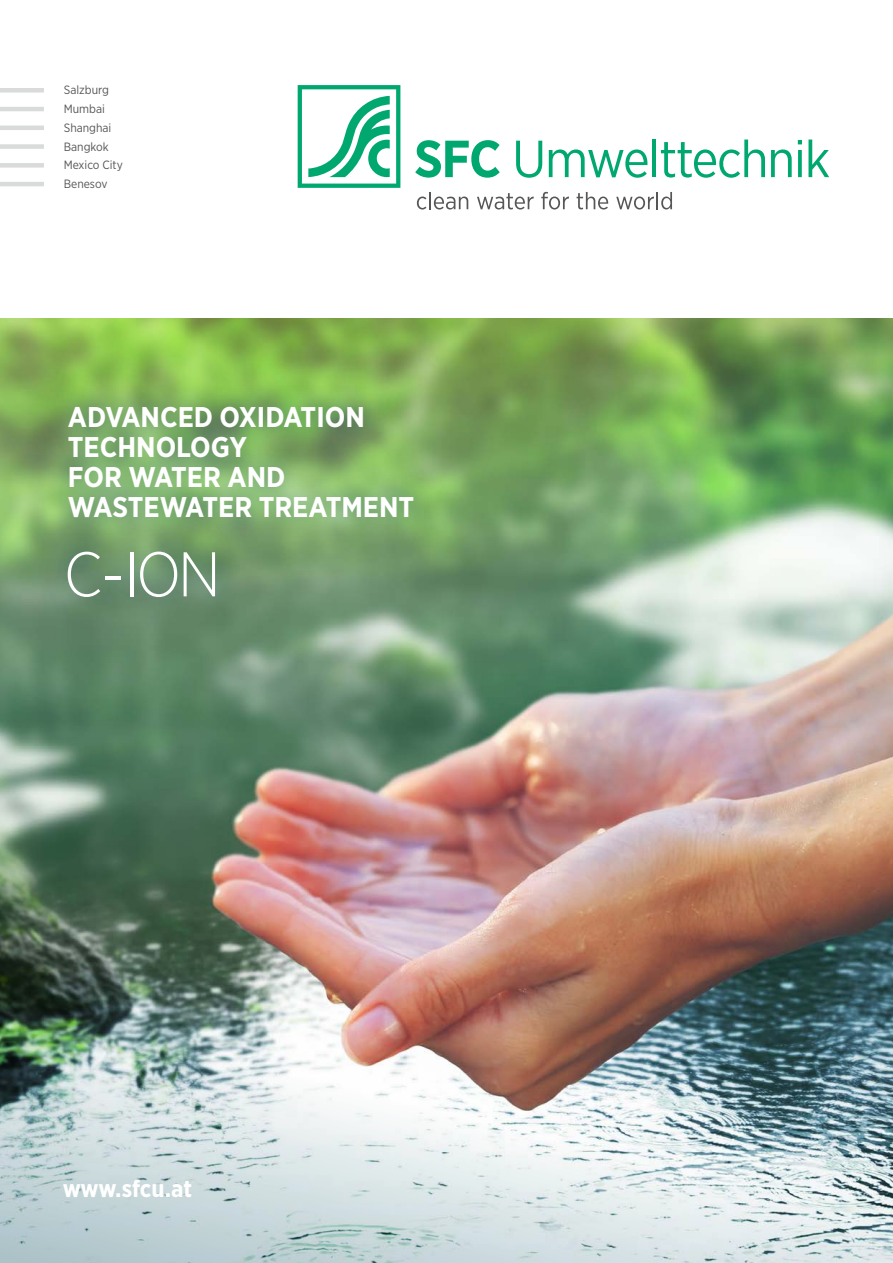
<style>
.page{position:relative;width:893px;height:1263px;background:#fff}
.page>*{position:absolute;margin:0;border:0;box-sizing:border-box;transform-origin:0 0}
.t1{font:300 63px "Gotham Narrow";color:#fff}
.t2{font:700 28.5px/30px "Gotham Narrow";color:#fff}
.t3{font:700 24px "Gotham Narrow";letter-spacing:-.005em;color:#fff}
.t4{font:12px/18.8px "Gotham Narrow";color:#565655}
</style>
<div class="page">
<img style="left:0;top:319px;width:893px;height:697px">
<img style="left:0;top:1016px;width:893px;height:247px">
<div style="left:44px;top:383px;width:391px;height:237px;background:#3f7483;opacity:.75"></div>
<svg style="left:415px;top:140px;width:85px;height:38px"></svg>
<svg style="left:516px;top:141px;width:26px;height:37px"></svg>
<svg style="left:549px;top:149px;width:98px;height:29px"></svg>
<hr style="left:652px;top:140px;width:4px;height:37px;background:#00a86f">
<svg style="left:661px;top:140px;width:104px;height:38px"></svg>
<svg style="left:771px;top:149px;width:21px;height:28px"></svg>
<svg style="left:798px;top:150px;width:4px;height:27px"></svg>
<svg style="left:798px;top:140px;width:4px;height:4px"></svg>
<svg style="left:808px;top:140px;width:21px;height:37px"></svg>
<svg style="left:298px;top:85px;width:102px;height:103px"></svg>
<svg style="left:417px;top:192px;width:51px;height:17px"></svg>
<svg style="left:477px;top:193px;width:57px;height:16px"></svg>
<svg style="left:541px;top:192px;width:28px;height:17px"></svg>
<svg style="left:577px;top:192px;width:31px;height:17px"></svg>
<svg style="left:616px;top:192px;width:56px;height:17px"></svg>
<div style="left:0;top:88px;width:44px;height:5px;background:#d9dada"></div>
<hr style="left:0;top:107px;width:44px;height:4px;background:#d9dada">
<hr style="left:0;top:126px;width:44px;height:4px;background:#d9dada">
<div style="left:0;top:144px;width:44px;height:5px;background:#d9dada"></div>
<div style="left:0;top:163px;width:44px;height:5px;background:#d9dada"></div>
<hr style="left:0;top:182px;width:44px;height:4px;background:#d9dada">
<p class="t4" style="left:64px;top:81px;width:61px">Salzburg<br>Mumbai<br>Shanghai<br>Bangkok<br>Mexico City<br>Benesov</p>
<p class="t2" style="left:68px;top:401px;width:348px">ADVANCED OXIDATION<br>TECHNOLOGY<br>FOR WATER AND<br>WASTEWATER TREATMENT</p>
<h1 class="t1" style="left:64px;top:536px;width:158px">C-ION</h1>
<p class="t3" style="left:63px;top:1173px;width:131px">www.sfcu.at</p>
</div>
